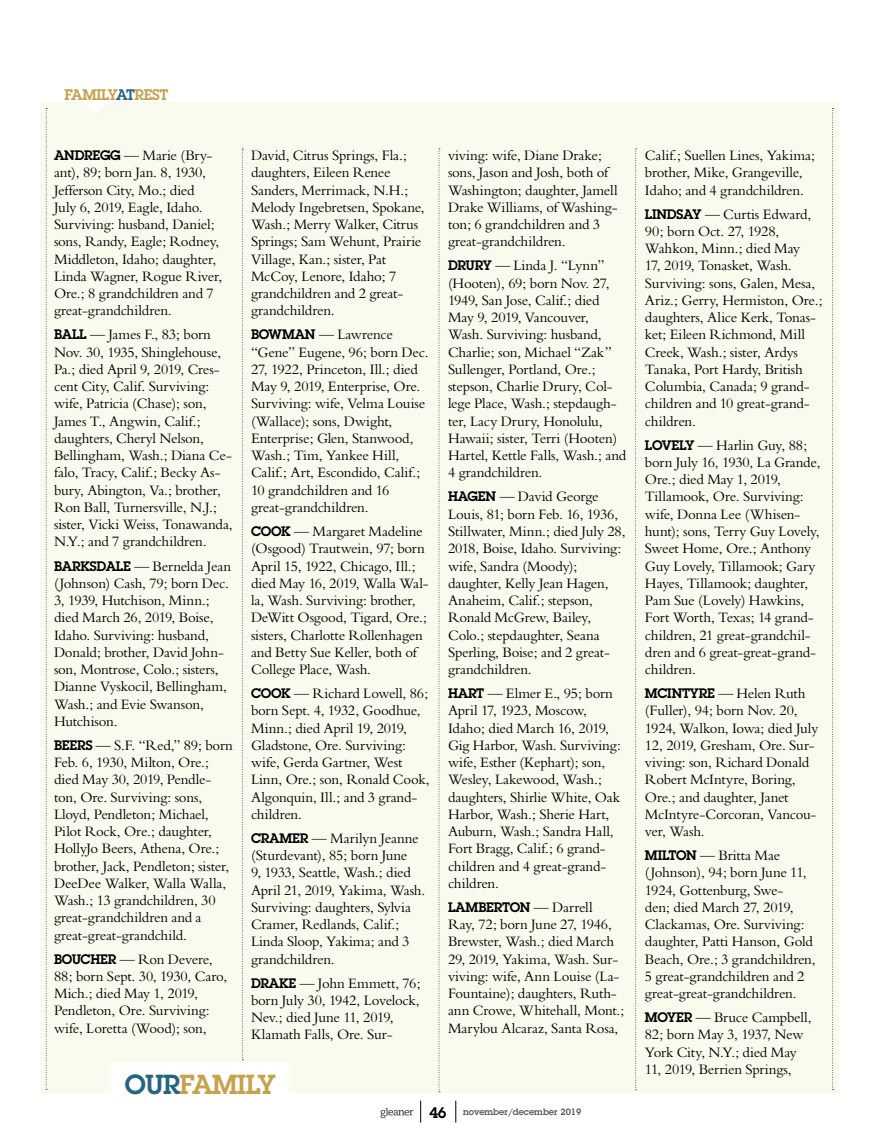
<style>
.page{position:relative;width:878px;height:1148px;background:#fff}
.page>*{position:absolute;margin:0;border:0;box-sizing:border-box;transform-origin:0 0}
.t1{font:600 27px "Lubalin Graph";letter-spacing:-.025em;color:#c7a14c}
.body-Family-28295{font:15px/17.2px "Bembo";letter-spacing:-.015em;color:#000}
.t2{font:600 15px "Lubalin Graph";letter-spacing:-.025em;color:#c7a14c}
.FOLIO_-_Number{font:600 15px "Lubalin Graph";color:#000}
.body-Family-28295-2{font:600 13.5px "Lubalin Graph";letter-spacing:-.015em;color:#000}
.FOLIO_-_Date{font:600 9px "Lubalin Graph";color:#57595b}
.s1{color:#266582}
.s2{font-family:"Lubalin Graph";font-weight:600;font-size:13.5px}
.s3{font-family:"Bembo";font-weight:400;font-size:15px}
</style>
<div class="page">
<svg style="left:380px;top:1108px;width:33px;height:10px"></svg>
<svg style="left:455px;top:1100px;width:1px;height:22px"></svg>
<svg style="left:420px;top:1100px;width:1px;height:22px"></svg>
<div style="left:40px;top:102px;width:798px;height:990px;background:#fafbef"></div>
<svg style="left:635px;top:149px;width:1px;height:941px"></svg>
<svg style="left:438px;top:149px;width:2px;height:943px"></svg>
<div style="left:111px;top:1062px;width:178px;height:54px;background:#fff"></div>
<svg style="left:832px;top:108px;width:1px;height:982px"></svg>
<svg style="left:83px;top:102px;width:25px;height:12px"></svg>
<svg style="left:46px;top:108px;width:1px;height:981px"></svg>
<svg style="left:242px;top:148px;width:1px;height:912px"></svg>
<p class="t2" style="left:64px;top:84px;width:105px">FAMILY<span class="s1">AT</span>REST</p>
<p class="body-Family-28295" style="left:54px;top:146px;width:170px"><span class="s2">ANDREGG</span> — Marie (Bry&shy;ant), 89; born Jan. 8, 1930,<br>Jefferson City, Mo.; died<br>July 6, 2019, Eagle, Idaho.<br>Surviving: husband, Daniel; sons, Randy, Eagle; Rodney,<br>Middleton, Idaho; daughter,<br>Linda Wagner, Rogue River,<br>Ore.; 8 grandchildren and 7 great-grandchildren.</p>
<p class="body-Family-28295" style="left:54px;top:326px;width:180px"><span class="s2">BALL</span> — James F., 83; born<br>Nov. 30, 1935, Shinglehouse,<br>Pa.; died April 9, 2019, Cres&shy;cent City, Calif. Surviving: wife, Patricia (Chase); son,<br>James T., Angwin, Calif.; daughters, Cheryl Nelson,<br>Bellingham, Wash.; Diana Ce&shy;falo, Tracy, Calif.; Becky As&shy;bury, Abington, Va.; brother,<br>Ron Ball, Turnersville, N.J.; sister, Vicki Weiss, Tonawanda,<br>N.Y.; and 7 grandchildren.</p>
<p class="body-Family-28295" style="left:54px;top:557px;width:178px"><span class="s2">BARKSDALE</span> — Bernelda Jean (Johnson) Cash, 79; born Dec.<br>3, 1939, Hutchison, Minn.; died March 26, 2019, Boise,<br>Idaho. Surviving: husband,<br>Donald; brother, David John&shy;son, Montrose, Colo.; sisters,<br>Dianne Vyskocil, Bellingham,<br>Wash.; and Evie Swanson,<br>Hutchison.</p>
<p class="body-Family-28295" style="left:54px;top:736px;width:180px"><span class="s2">BEERS</span> — S.F. “Red,” 89; born<br>Feb. 6, 1930, Milton, Ore.; died May 30, 2019, Pendle&shy;ton, Ore. Surviving: sons,<br>Lloyd, Pendleton; Michael,<br>Pilot Rock, Ore.; daughter,<br>HollyJo Beers, Athena, Ore.; brother, Jack, Pendleton; sister,<br>DeeDee Walker, Walla Walla,<br>Wash.; 13 grandchildren, 30 great-grandchildren and a great-great-grandchild.</p>
<p class="body-Family-28295" style="left:54px;top:950px;width:175px"><span class="s2">BOUCHER</span> — Ron Devere,<br>88; born Sept. 30, 1930, Caro,<br>Mich.; died May 1, 2019,<br>Pendleton, Ore. Surviving: wife, Loretta (Wood); son,</p>
<p class="body-Family-28295" style="left:251px;top:146px;width:175px">David, Citrus Springs, Fla.; daughters, Eileen Renee<br>Sanders, Merrimack, N.H.;<br>Melody Ingebretsen, Spokane,<br>Wash.; Merry Walker, Citrus<br>Springs; Sam Wehunt, Prairie<br>Village, Kan.; sister, Pat<br>McCoy, Lenore, Idaho; 7 grandchildren and 2 great&shy;grandchildren.</p>
<p class="body-Family-28295" style="left:251px;top:326px;width:179px"><span class="s2">BOWMAN</span> — Lawrence “Gene” Eugene, 96; born Dec.<br>27, 1922, Princeton, Ill.; died<br>May 9, 2019, Enterprise, Ore.<br>Surviving: wife, Velma Louise (Wallace); sons, Dwight,<br>Enterprise; Glen, Stanwood,<br>Wash.; Tim, Yankee Hill,<br>Calif.; Art, Escondido, Calif.;<br>10 grandchildren and 16 great-grandchildren.</p>
<p class="body-Family-28295" style="left:251px;top:522px;width:179px"><span class="s2">COOK</span> — Margaret Madeline (Osgood) Trautwein, 97; born<br>April 15, 1922, Chicago, Ill.; died May 16, 2019, Walla Wal&shy;la, Wash. Surviving: brother,<br>DeWitt Osgood, Tigard, Ore.; sisters, Charlotte Rollenhagen and Betty Sue Keller, both of<br>College Place, Wash.</p>
<p class="body-Family-28295" style="left:251px;top:684px;width:180px"><span class="s2">COOK</span> — Richard Lowell, 86; born Sept. 4, 1932, Goodhue,<br>Minn.; died April 19, 2019,<br>Gladstone, Ore. Surviving: wife, Gerda Gartner, West<br>Linn, Ore.; son, Ronald Cook,<br>Algonquin, Ill.; and 3 grand&shy;children.</p>
<p class="body-Family-28295" style="left:251px;top:829px;width:176px"><span class="s2">CRAMER</span> — Marilyn Jeanne (Sturdevant), 85; born June<br>9, 1933, Seattle, Wash.; died<br>April 21, 2019, Yakima, Wash.<br>Surviving: daughters, Sylvia<br>Cramer, Redlands, Calif.;<br>Linda Sloop, Yakima; and 3 grandchildren.</p>
<p class="body-Family-28295" style="left:251px;top:974px;width:171px"><span class="s2">DRAKE</span> — John Emmett, 76; born July 30, 1942, Lovelock,<br>Nev.; died June 11, 2019,<br>Klamath Falls, Ore. Sur-</p>
<p class="t1" style="left:125px;top:1066px;width:153px"><span class="s1">OUR</span>FAMILY</p>
<p class="body-Family-28295" style="left:448px;top:146px;width:171px">viving: wife, Diane Drake; sons, Jason and Josh, both of<br>Washington; daughter, Jamell<br>Drake Williams, of Washing&shy;ton; 6 grandchildren and 3 great-grandchildren.</p>
<p class="body-Family-28295" style="left:448px;top:257px;width:180px"><span class="s2">DRURY</span> — Linda J. “Lynn” (Hooten), 69; born Nov. 27,<br>1949, San Jose, Calif.; died<br>May 9, 2019, Vancouver,<br>Wash. Surviving: husband,<br>Charlie; son, Michael “Zak”<br>Sullenger, Portland, Ore.; stepson, Charlie Drury, Col&shy;lege Place, Wash.; stepdaugh&shy;ter, Lacy Drury, Honolulu,<br>Hawaii; sister, Terri (Hooten)<br>Hartel, Kettle Falls, Wash.; and<br>4 grandchildren.</p>
<p class="body-Family-28295" style="left:448px;top:488px;width:179px"><span class="s2">HAGEN</span> — David George<br>Louis, 81; born Feb. 16, 1936,<br>Stillwater, Minn.; died July 28,<br>2018, Boise, Idaho. Surviving: wife, Sandra (Moody); daughter, Kelly Jean Hagen,<br>Anaheim, Calif.; stepson,<br>Ronald McGrew, Bailey,<br>Colo.; stepdaughter, Seana<br>Sperling, Boise; and 2 great&shy;grandchildren.</p>
<p class="body-Family-28295" style="left:448px;top:684px;width:174px"><span class="s2">HART</span> — Elmer E., 95; born<br>April 17, 1923, Moscow,<br>Idaho; died March 16, 2019,<br>Gig Harbor, Wash. Surviving: wife, Esther (Kephart); son,<br>Wesley, Lakewood, Wash.; daughters, Shirlie White, Oak<br>Harbor, Wash.; Sherie Hart,<br>Auburn, Wash.; Sandra Hall,<br>Fort Bragg, Calif.; 6 grand&shy;children and 4 great-grand&shy;children.</p>
<p class="body-Family-28295-2" style="left:448px;top:898px;width:146px">LAMBERTON <span class="s3">— Darrell</span></p>
<p class="body-Family-28295" style="left:448px;top:915px;width:178px">Ray, 72; born June 27, 1946,<br>Brewster, Wash.; died March<br>29, 2019, Yakima, Wash. Sur&shy;viving: wife, Ann Louise (La-<br>Fountaine); daughters, Ruth&shy;ann Crowe, Whitehall, Mont.;<br>Marylou Alcaraz, Santa Rosa,</p>
<p class="FOLIO_-_Number" style="left:429px;top:1102px;width:18px">46</p>
<p class="FOLIO_-_Date" style="left:463px;top:1106px;width:120px">november/december 2019</p>
<p class="body-Family-28295" style="left:645px;top:146px;width:172px">Calif.; Suellen Lines, Yakima; brother, Mike, Grangeville,<br>Idaho; and 4 grandchildren.</p>
<p class="body-Family-28295" style="left:645px;top:205px;width:179px"><span class="s2">LINDSAY</span> — Curtis Edward,<br>90; born Oct. 27, 1928,<br>Wahkon, Minn.; died May<br>17, 2019, Tonasket, Wash.<br>Surviving: sons, Galen, Mesa,<br>Ariz.; Gerry, Hermiston, Ore.; daughters, Alice Kerk, Tonas&shy;ket; Eileen Richmond, Mill<br>Creek, Wash.; sister, Ardys<br>Tanaka, Port Hardy, British<br>Columbia, Canada; 9 grand&shy;children and 10 great-grand&shy;children.</p>
<p class="body-Family-28295" style="left:645px;top:436px;width:177px"><span class="s2">LOVELY</span> — Harlin Guy, 88; born July 16, 1930, La Grande,<br>Ore.; died May 1, 2019,<br>Tillamook, Ore. Surviving: wife, Donna Lee (Whisen&shy;hunt); sons, Terry Guy Lovely,<br>Sweet Home, Ore.; Anthony<br>Guy Lovely, Tillamook; Gary<br>Hayes, Tillamook; daughter,<br>Pam Sue (Lovely) Hawkins,<br>Fort Worth, Texas; 14 grand&shy;children, 21 great-grandchil&shy;dren and 6 great-great-grand&shy;children.</p>
<p class="body-Family-28295" style="left:645px;top:684px;width:175px"><span class="s2">MCINTYRE</span> — Helen Ruth (Fuller), 94; born Nov. 20,<br>1924, Walkon, Iowa; died July<br>12, 2019, Gresham, Ore. Sur&shy;viving: son, Richard Donald<br>Robert McIntyre, Boring,<br>Ore.; and daughter, Janet<br>McIntyre-Corcoran, Vancou&shy;ver, Wash.</p>
<p class="body-Family-28295" style="left:645px;top:846px;width:172px"><span class="s2">MILTON</span> — Britta Mae (Johnson), 94; born June 11,<br>1924, Gottenburg, Swe-<br>den; died March 27, 2019,<br>Clackamas, Ore. Surviving: daughter, Patti Hanson, Gold<br>Beach, Ore.; 3 grandchildren,<br>5 great-grandchildren and 2 great-great-grandchildren.</p>
<p class="body-Family-28295" style="left:645px;top:1008px;width:168px"><span class="s2">MOYER</span> — Bruce Campbell,<br>82; born May 3, 1937, New<br>York City, N.Y.; died May<br>11, 2019, Berrien Springs,</p>
</div>
